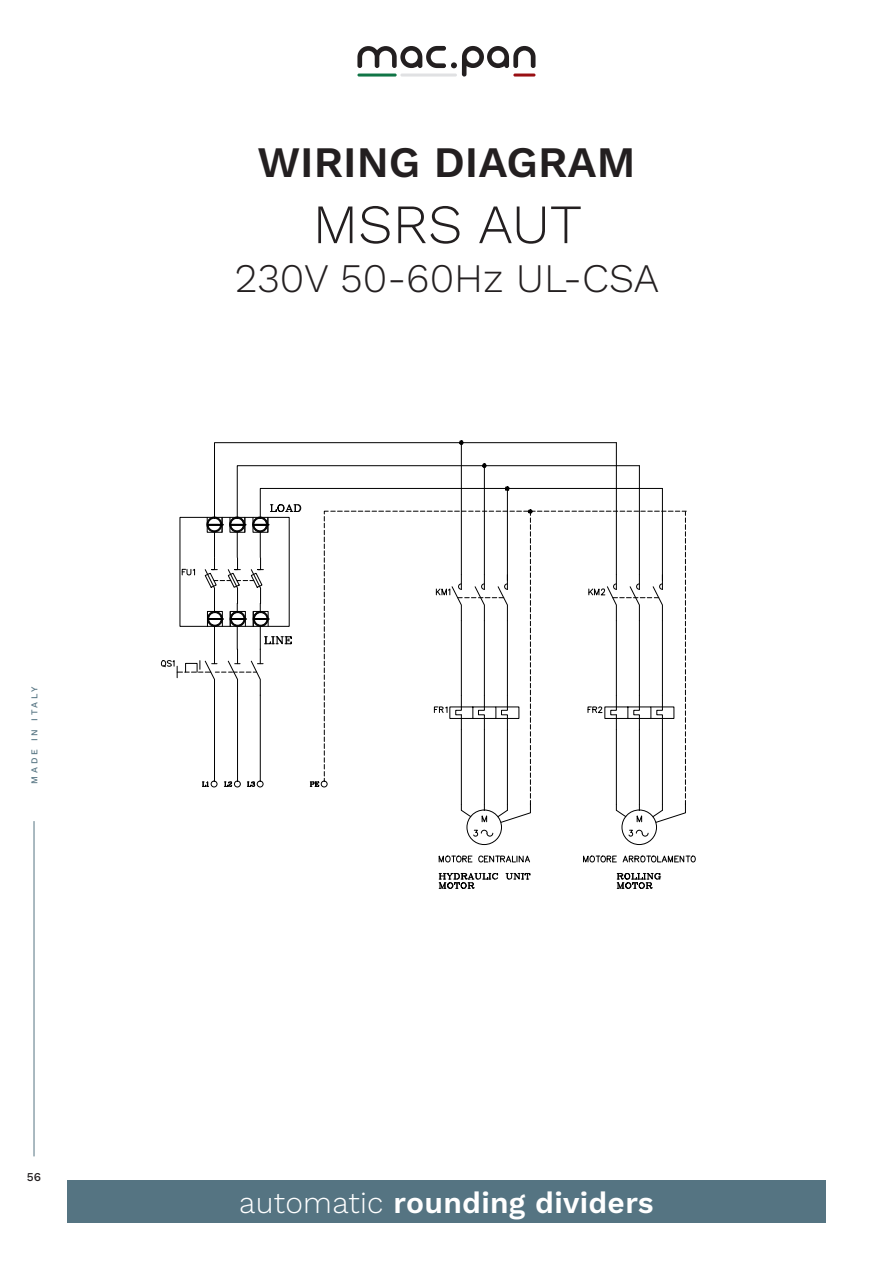
<style>
.page{position:relative;width:893px;height:1263px;background:#fff}
.page>*{position:absolute;margin:0;border:0;box-sizing:border-box;transform-origin:0 0}
.t1{font:300 55.5px "Work Sans";color:#231f20}
.t2{font:600 43.5px "Work Sans";color:#231f20}
.t3{font:300 40.5px "Work Sans";color:#231f20}
.t4{font:600 30px "Work Sans";letter-spacing:.01em;color:#fff}
.t5{font:500 12px "Work Sans";color:#231f20}
.t6{font:500 9px "Work Sans";letter-spacing:.3em;color:#557482}
.s1{font-weight:300}
</style>
<div class="page">
<div style="left:67px;top:1180px;width:759px;height:42px;background:#557482"></div>
<hr style="left:34px;top:821px;width:1px;height:335px;background:#557482">
<svg style="left:473px;top:830px;width:20px;height:7px"></svg>
<div style="left:467px;top:810px;width:35px;height:35px;border:1px solid #000;border-radius:50%"></div>
<svg style="left:439px;top:855px;width:91px;height:8px"></svg>
<svg style="left:506px;top:873px;width:24px;height:7px"></svg>
<svg style="left:439px;top:873px;width:59px;height:16px"></svg>
<svg style="left:628px;top:830px;width:21px;height:7px"></svg>
<div style="left:622px;top:810px;width:35px;height:35px;border:1px solid #000;border-radius:50%"></div>
<svg style="left:583px;top:855px;width:113px;height:8px"></svg>
<svg style="left:617px;top:873px;width:44px;height:16px"></svg>
<svg style="left:161px;top:440px;width:525px;height:383px"></svg>
<svg style="left:357px;top:46px;width:178px;height:31px"></svg>
<hr style="left:513px;top:74px;width:22px;height:3px;background:#990f13;border-radius:2px">
<hr style="left:400px;top:74px;width:57px;height:3px;background:#e0e1e3;border-radius:2px">
<hr style="left:357px;top:74px;width:40px;height:3px;background:#107546;border-radius:2px">
<p class="t6" style="left:28px;top:784px;width:98px;rotate:-90deg">MADE IN ITALY</p>
<p class="t5" style="left:27px;top:1168px;width:16px">56</p>
<h2 class="t2" style="left:257px;top:129px;width:380px">WIRING DIAGRAM</h2>
<h1 class="t1" style="left:313px;top:182px;width:271px">MSRS AUT</h1>
<h3 class="t3" style="left:235px;top:247px;width:426px">230V 50-60Hz UL-CSA</h3>
<p class="t4" style="left:239px;top:1180px;width:416px"><span class="s1">automatic</span> rounding dividers</p>
</div>
